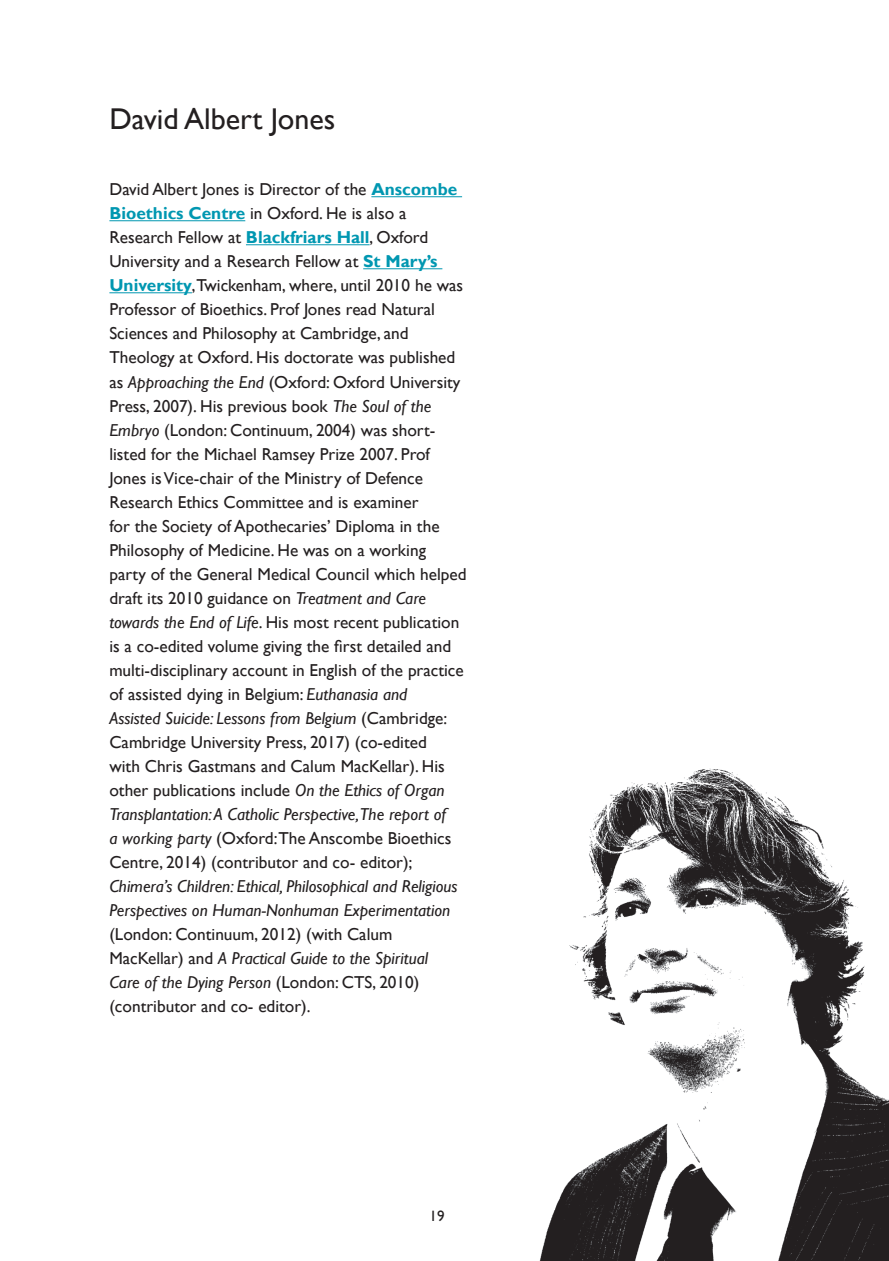
<style>
.page{position:relative;width:889px;height:1261px;background:#fff}
.page>*{position:absolute;margin:0;border:0;box-sizing:border-box;transform-origin:0 0}
.t1{font:30px "Gill Sans";color:#231f20}
.t2{font:17.25px/24px "Gill Sans";color:#231f20}
.t3{font:italic 17.25px/24px "Gill Sans";color:#231f20}
.t4{font:15px "Gill Sans";color:#231f20}
.s1{font-weight:700;color:#0097b1}
.s2{font-style:italic}
</style>
<div class="page">
<hr style="left:371px;top:196px;width:91px;height:1px;background:#0097b1">
<hr style="left:109px;top:220px;width:136px;height:1px;background:#0097b1">
<hr style="left:246px;top:244px;width:123px;height:1px;background:#0097b1">
<hr style="left:363px;top:268px;width:79px;height:1px;background:#0097b1">
<hr style="left:109px;top:292px;width:83px;height:1px;background:#0097b1">
<img style="left:540px;top:768px;width:348px;height:492px">
<h1 class="t1" style="left:109px;top:101px;width:227px">David Albert Jones</h1>
<p class="t2" style="left:109px;top:178px;width:358px">David Albert Jones is Director of the <span class="s1">Anscombe Bioethics Centre</span> in Oxford. He is also a Research Fellow at <span class="s1">Blackfriars Hall</span>, Oxford University and a Research Fellow at <span class="s1">St Mary’s University</span>,Twickenham, where, until 2010 he was Professor of Bioethics. Prof Jones read Natural Sciences and Philosophy at Cambridge, and Theology at Oxford. His doctorate was published as <span class="s2">Approaching the End</span> (Oxford: Oxford University Press, 2007). His previous book <span class="s2">The Soul of the Embryo</span> (London: Continuum, 2004) was short&shy;listed for the Michael Ramsey Prize 2007. Prof Jones is Vice-chair of the Ministry of Defence Research Ethics Committee and is examiner<br>for the Society of Apothecaries’ Diploma in the Philosophy of Medicine. He was on a working party of the General Medical Council which helped draft its 2010 guidance on <span class="s2">Treatment and Care towards the End of Life</span>. His most recent publication is a co-edited volume giving the first detailed and multi-disciplinary account in English of the practice of assisted dying in Belgium: <span class="s2">Euthanasia and<br>Assisted Suicide: Lessons from Belgium</span> (Cambridge:<br>Cambridge University Press, 2017) (co-edited<br>with Chris Gastmans and Calum MacKellar). His other publications include <span class="s2">On the Ethics of Organ Transplantation: A Catholic Perspective,The report of<br>a working party</span> (Oxford:The Anscombe Bioethics Centre, 2014) (contributor and co- editor);</p>
<p class="t3" style="left:109px;top:874px;width:350px">Chimera’s Children: Ethical, Philosophical and Religious<br>Perspectives on Human-Nonhuman Experimentation</p>
<p class="t2" style="left:109px;top:922px;width:320px">(London: Continuum, 2012) (with Calum MacKellar) and <span class="s2">A Practical Guide to the Spiritual Care of the Dying Person</span> (London: CTS, 2010) (contributor and co- editor).</p>
<p class="t4" style="left:429px;top:1207px;width:16px">19</p>
</div>
